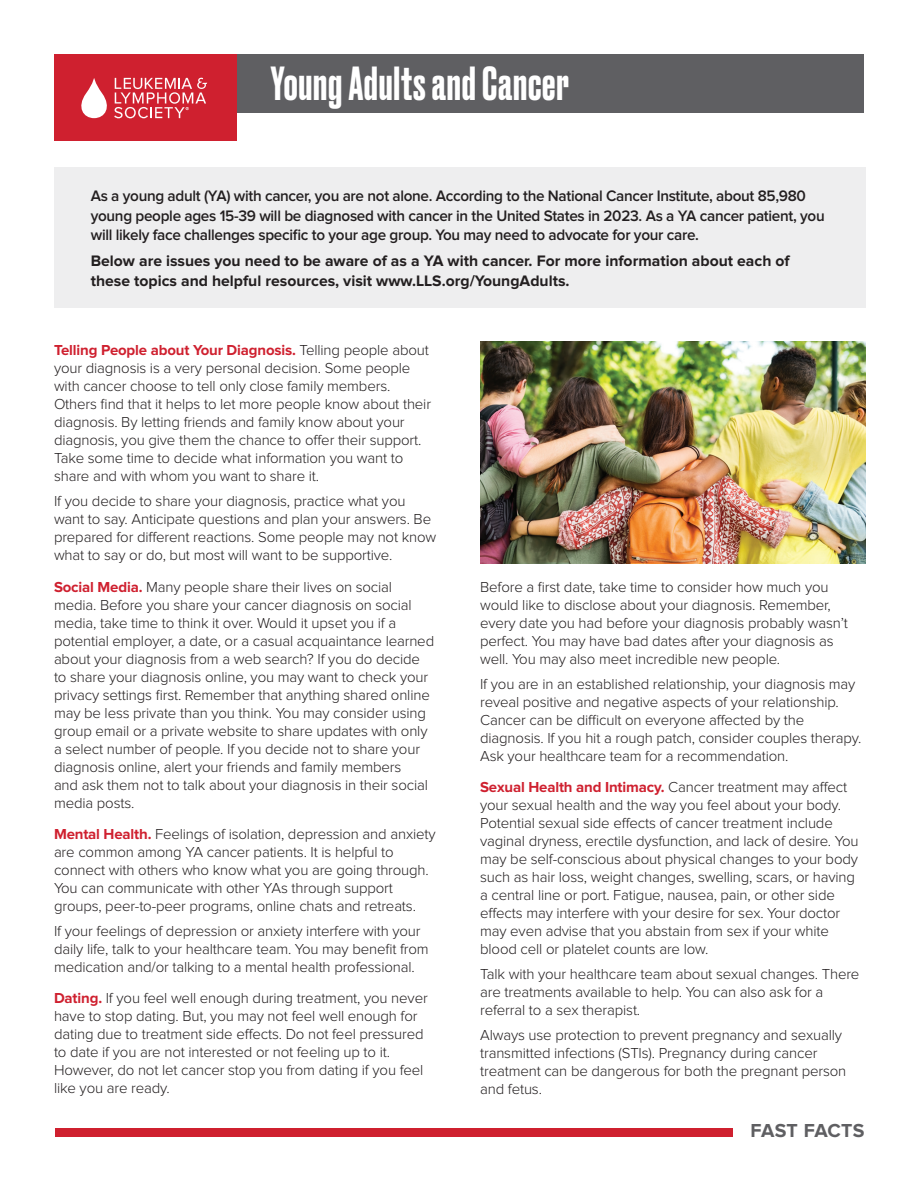
<style>
.page{position:relative;width:918px;height:1188px;background:#fff}
.page>*{position:absolute;margin:0;border:0;box-sizing:border-box;transform-origin:0 0}
.t1{font:500 45px "Druk";letter-spacing:.02em;color:#fff}
.Subhead_red{font:700 19.5px "Proxima Nova";letter-spacing:.005em;color:#5f5f62}
.body_copy{font:600 15.75px/19.5px "Proxima Nova";letter-spacing:-.02em;color:#231f20}
.body_copy-2{font:700 15.75px/19.5px "Proxima Nova";color:#231f20}
.bullets{font:300 15px/18px "Proxima Nova";letter-spacing:-.01em;color:#231f20}
.s1{font-weight:700;color:#cf202f}
</style>
<div class="page">
<div style="left:54px;top:167px;width:811px;height:141px;background:#eeeeef"></div>
<div style="left:55px;top:1128px;width:677px;height:9px;background:#cf202f"></div>
<div style="left:230px;top:54px;width:634px;height:59px;background:#5f5f62"></div>
<div style="left:54px;top:54px;width:183px;height:86px;background:#cf202f"></div>
<svg style="left:81px;top:77px;width:126px;height:41px"></svg>
<img style="left:481px;top:341px;width:384px;height:223px">
<p class="t1" style="left:271px;top:52px;width:300px">Young Adults and Cancer</p>
<p class="body_copy" style="left:91px;top:187px;width:735px">As a young adult (YA) with cancer, you are not alone. According to the National Cancer Institute, about 85,980 young people ages 15-39 will be diagnosed with cancer in the United States in 2023. As a YA cancer patient, you will likely face challenges specific to your age group. You may need to advocate for your care.</p>
<p class="body_copy-2" style="left:91px;top:252px;width:700px">Below are issues you need to be aware of as a YA with cancer. For more information about each of these topics and helpful resources, visit www.LLS.org/YoungAdults.</p>
<p class="bullets" style="left:54px;top:342px;width:379px"><span class="s1">Telling People about Your Diagnosis.</span> Telling people about your diagnosis is a very personal decision. Some people with cancer choose to tell only close family members.<br>Others find that it helps to let more people know about their diagnosis. By letting friends and family know about your diagnosis, you give them the chance to offer their support.<br>Take some time to decide what information you want to share and with whom you want to share it.</p>
<p class="bullets" style="left:54px;top:493px;width:384px">If you decide to share your diagnosis, practice what you want to say. Anticipate questions and plan your answers. Be prepared for different reactions. Some people may not know what to say or do, but most will want to be supportive.</p>
<p class="bullets" style="left:54px;top:578px;width:382px"><span class="s1">Social Media.</span> Many people share their lives on social media. Before you share your cancer diagnosis on social media, take time to think it over. Would it upset you if a potential employer, a date, or a casual acquaintance learned about your diagnosis from a web search? If you do decide to share your diagnosis online, you may want to check your privacy settings first. Remember that anything shared online may be less private than you think. You may consider using group email or a private website to share updates with only a select number of people. If you decide not to share your diagnosis online, alert your friends and family members<br>and ask them not to talk about your diagnosis in their social media posts.</p>
<p class="bullets" style="left:54px;top:826px;width:383px"><span class="s1">Mental Health.</span> Feelings of isolation, depression and anxiety are common among YA cancer patients. It is helpful to connect with others who know what you are going through.<br>You can communicate with other YAs through support groups, peer-to-peer programs, online chats and retreats.</p>
<p class="bullets" style="left:54px;top:922px;width:376px">If your feelings of depression or anxiety interfere with your daily life, talk to your healthcare team. You may benefit from medication and/or talking to a mental health professional.</p>
<p class="bullets" style="left:54px;top:990px;width:375px"><span class="s1">Dating.</span> If you feel well enough during treatment, you never have to stop dating. But, you may not feel well enough for dating due to treatment side effects. Do not feel pressured to date if you are not interested or not feeling up to it.<br>However, do not let cancer stop you from dating if you feel like you are ready.</p>
<p class="bullets" style="left:480px;top:579px;width:369px">Before a first date, take time to consider how much you would like to disclose about your diagnosis. Remember, every date you had before your diagnosis probably wasn’t perfect. You may have bad dates after your diagnosis as well. You may also meet incredible new people.</p>
<p class="bullets" style="left:480px;top:675px;width:383px">If you are in an established relationship, your diagnosis may reveal positive and negative aspects of your relationship.<br>Cancer can be difficult on everyone affected by the diagnosis. If you hit a rough patch, consider couples therapy.<br>Ask your healthcare team for a recommendation.</p>
<p class="bullets" style="left:480px;top:779px;width:380px"><span class="s1">Sexual Health and Intimacy.</span> Cancer treatment may affect your sexual health and the way you feel about your body.<br>Potential sexual side effects of cancer treatment include vaginal dryness, erectile dysfunction, and lack of desire. You may be self-conscious about physical changes to your body such as hair loss, weight changes, swelling, scars, or having a central line or port. Fatigue, nausea, pain, or other side effects may interfere with your desire for sex. Your doctor may even advise that you abstain from sex if your white blood cell or platelet counts are low.</p>
<p class="bullets" style="left:480px;top:966px;width:381px">Talk with your healthcare team about sexual changes. There are treatments available to help. You can also ask for a referral to a sex therapist.</p>
<p class="bullets" style="left:480px;top:1026px;width:368px">Always use protection to prevent pregnancy and sexually transmitted infections (STIs). Pregnancy during cancer treatment can be dangerous for both the pregnant person and fetus.</p>
<p class="Subhead_red" style="left:750px;top:1122px;width:116px">FAST FACTS</p>
</div>
